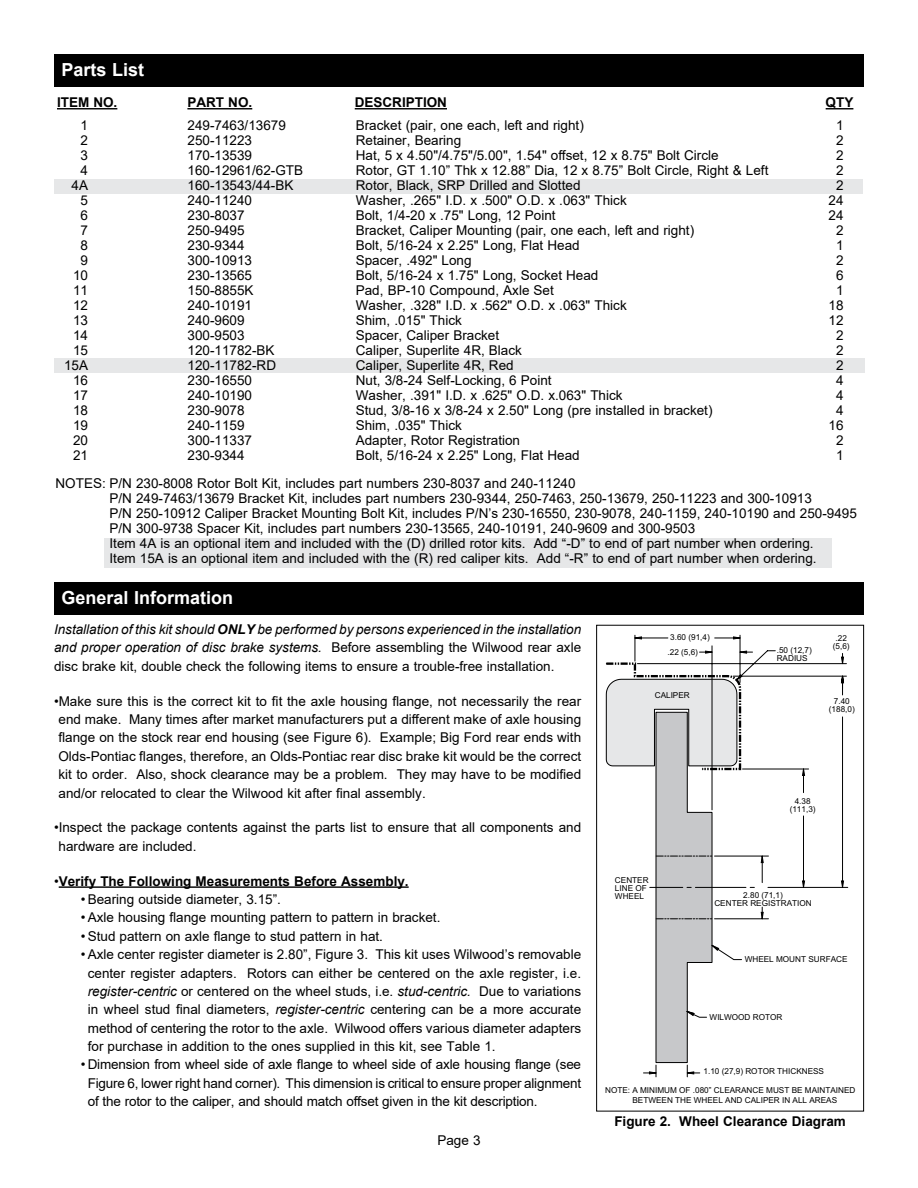
<style>
.page{position:relative;width:918px;height:1188px;background:#fff}
.page>*{position:absolute;margin:0;border:0;box-sizing:border-box;transform-origin:0 0}
.t1{font:700 18px "Arial";color:#fff}
.t2{font:13.5px/15px "Arial";color:#000}
.t3{font:italic 13.5px/18.3px "Arial";color:#000;text-align:justify}
.t4{font:700 13.5px "Arial";color:#000}
.t5{font:8.25px/8.2px "Arial";color:#000;text-align:center}
.s1{font-weight:700}
.s2{font-style:normal}
.s3{font-weight:400}
.s4{font-style:italic}
</style>
<div class="page">
<hr style="left:59px;top:886px;width:350px;height:2px;background:#000">
<div style="left:54px;top:179px;width:809px;height:15px;background:#e6e7e8"></div>
<div style="left:54px;top:358px;width:810px;height:14px;background:#e6e7e8"></div>
<div style="left:104px;top:538px;width:727px;height:30px;background:#e6e7e8"></div>
<svg style="left:634px;top:635px;width:214px;height:442px"></svg>
<svg style="left:841px;top:881px;width:3px;height:6px"></svg>
<svg style="left:803px;top:881px;width:2px;height:6px"></svg>
<svg style="left:803px;top:769px;width:2px;height:6px"></svg>
<svg style="left:841px;top:676px;width:3px;height:7px"></svg>
<svg style="left:841px;top:657px;width:3px;height:7px"></svg>
<svg style="left:734px;top:637px;width:6px;height:2px"></svg>
<svg style="left:635px;top:637px;width:6px;height:2px"></svg>
<svg style="left:740px;top:651px;width:7px;height:2px"></svg>
<svg style="left:706px;top:651px;width:6px;height:2px"></svg>
<svg style="left:687px;top:1072px;width:7px;height:2px"></svg>
<svg style="left:649px;top:1072px;width:7px;height:2px"></svg>
<svg style="left:605px;top:661px;width:158px;height:402px"></svg>
<div style="left:596px;top:625px;width:268px;height:486px;border:1px solid #000"></div>
<div style="left:54px;top:54px;width:810px;height:32px;background:#000"></div>
<div style="left:54px;top:582px;width:810px;height:32px;background:#000"></div>
<hr style="left:57px;top:108px;width:60px;height:1px;background:#000">
<hr style="left:187px;top:108px;width:65px;height:1px;background:#000">
<hr style="left:355px;top:108px;width:92px;height:1px;background:#000">
<svg style="left:826px;top:108px;width:27px;height:1px"></svg>
<h1 class="t1" style="left:62px;top:57px;width:84px">Parts List</h1>
<p class="t4" style="left:57px;top:93px;width:62px">ITEM NO.</p>
<p class="t4" style="left:187px;top:93px;width:66px">PART NO.</p>
<p class="t4" style="left:355px;top:93px;width:94px">DESCRIPTION</p>
<p class="t4" style="left:826px;top:93px;width:29px">QTY</p>
<p class="t2" style="left:188px;top:118px;width:117px">249-7463/13679<br>250-11223<br>170-13539<br>160-12961/62-GTB<br>160-13543/44-BK<br>240-11240<br>230-8037<br>250-9495<br>230-9344<br>300-10913<br>230-13565<br>150-8855K<br>240-10191<br>240-9609<br>300-9503<br>120-11782-BK<br>120-11782-RD<br>230-16550<br>240-10190<br>230-9078<br>240-1159<br>300-11337<br>230-9344</p>
<p class="t2" style="left:356px;top:118px;width:414px">Bracket (pair, one each, left and right)<br>Retainer, Bearing<br>Hat, 5 x 4.50"/4.75"/5.00", 1.54" offset, 12 x 8.75" Bolt Circle<br>Rotor, GT 1.10” Thk x 12.88” Dia, 12 x 8.75” Bolt Circle, Right &amp; Left Rotor, Black, SRP Drilled and Slotted<br>Washer, .265" I.D. x .500" O.D. x .063" Thick<br>Bolt, 1/4-20 x .75" Long, 12 Point<br>Bracket, Caliper Mounting (pair, one each, left and right)<br>Bolt, 5/16-24 x 2.25" Long, Flat Head<br>Spacer, .492" Long<br>Bolt, 5/16-24 x 1.75" Long, Socket Head<br>Pad, BP-10 Compound, Axle Set<br>Washer, .328" I.D. x .562" O.D. x .063" Thick<br>Shim, .015" Thick<br>Spacer, Caliper Bracket<br>Caliper, Superlite 4R, Black<br>Caliper, Superlite 4R, Red<br>Nut, 3/8-24 Self-Locking, 6 Point<br>Washer, .391" I.D. x .625" O.D. x.063" Thick<br>Stud, 3/8-16 x 3/8-24 x 2.50" Long (pre installed in bracket)<br>Shim, .035" Thick<br>Adapter, Rotor Registration<br>Bolt, 5/16-24 x 2.25" Long, Flat Head</p>
<p class="t2" style="left:64px;top:118px;width:26px;text-align:right">1<br>2<br>3<br>4<br>4A<br>5<br>6<br>7<br>8<br>9<br>10<br>11<br>12<br>13<br>14<br>15<br>15A<br>16<br>17<br>18<br>19<br>20<br>21</p>
<p class="t2" style="left:829px;top:118px;width:17px;text-align:center">1<br>2<br>2<br>2<br>2<br>24<br>24<br>2<br>1<br>2<br>6<br>1<br>18<br>12<br>2<br>2<br>2<br>4<br>4<br>4<br>16<br>2<br>1</p>
<p class="t2" style="left:110px;top:476px;width:749px;text-indent:-54px">NOTES: P/N 230-8008 Rotor Bolt Kit, includes part numbers 230-8037 and 240-11240<br>P/N 249-7463/13679 Bracket Kit, includes part numbers 230-9344, 250-7463, 250-13679, 250-11223 and 300-10913<br>P/N 250-10912 Caliper Bracket Mounting Bolt Kit, includes P/N’s 230-16550, 230-9078, 240-1159, 240-10190 and 250-9495<br>P/N 300-9738 Spacer Kit, includes part numbers 230-13565, 240-10191, 240-9609 and 300-9503<br>Item 4A is an optional item and included with the (D) drilled rotor kits. Add “-D” to end of part number when ordering.<br>Item 15A is an optional item and included with the (R) red caliper kits. Add “-R” to end of part number when ordering.</p>
<h1 class="t1" style="left:62px;top:585px;width:173px">General Information</h1>
<p class="t3" style="left:54px;top:620px;width:529px">Installation of this kit should <span class="s1">ONLY</span> be performed by persons experienced in the installation and proper operation of disc brake systems. <span class="s2">Before assembling the Wilwood rear axle disc brake kit, double check the following items to ensure a trouble-free installation.</span></p>
<p class="t2" style="left:58px;top:692px;width:524px;line-height:18.3px;text-align:justify;text-indent:-4px">•Make sure this is the correct kit to fit the axle housing flange, not necessarily the rear end make. Many times after market manufacturers put a different make of axle housing flange on the stock rear end housing (see Figure 6). Example; Big Ford rear ends with Olds-Pontiac flanges, therefore, an Olds-Pontiac rear disc brake kit would be the correct kit to order. Also, shock clearance may be a problem. They may have to be modified and/or relocated to clear the Wilwood kit after final assembly.</p>
<p class="t2" style="left:58px;top:818px;width:524px;line-height:18.3px;text-indent:-4px">•Inspect the package contents against the parts list to ensure that all components and hardware are included.</p>
<p class="t4" style="left:54px;top:871px;width:356px"><span class="s3">•</span>Verify The Following Measurements Before Assembly.</p>
<p class="t2" style="left:81px;top:892px;width:202px">• Bearing outside diameter, 3.15”.</p>
<p class="t2" style="left:81px;top:910px;width:361px">• Axle housing flange mounting pattern to pattern in bracket.</p>
<p class="t2" style="left:81px;top:928px;width:304px">• Stud pattern on axle flange to stud pattern in hat.</p>
<p class="t2" style="left:88px;top:945px;width:495px;line-height:18.3px;text-align:justify;text-indent:-7px">• Axle center register diameter is 2.80”, Figure 3. This kit uses Wilwood’s removable center register adapters. Rotors can either be centered on the axle register, i.e. <span class="s4">register-centric</span> or centered on the wheel studs, i.e. <span class="s4">stud-centric.</span> Due to variations in wheel stud final diameters, <span class="s4">register-centric</span> centering can be a more accurate method of centering the rotor to the axle. Wilwood offers various diameter adapters for purchase in addition to the ones supplied in this kit, see Table 1.</p>
<p class="t2" style="left:88px;top:1055px;width:495px;line-height:18.3px;text-align:justify;text-indent:-7px">• Dimension from wheel side of axle flange to wheel side of axle housing flange (see Figure 6, lower right hand corner). This dimension is critical to ensure proper alignment of the rotor to the caliper, and should match offset given in the kit description.</p>
<p class="t2" style="left:437px;top:1133px;width:45px">Page 3</p>
<p class="t5" style="left:670px;top:634px;width:41px">3.60 (91,4)</p>
<p class="t5" style="left:668px;top:649px;width:32px">.22 (5,6)</p>
<p class="t5" style="left:655px;top:691px;width:37px">CALIPER</p>
<p class="t5" style="left:777px;top:647px;width:37px;text-align:left">.50 (12,7)<br>RADIUS</p>
<p class="t5" style="left:833px;top:635px;width:18px">.22 (5,6)</p>
<p class="t5" style="left:829px;top:698px;width:27px">7.40 (188,0)</p>
<p class="t5" style="left:615px;top:876px;width:35px;text-align:left">CENTER<br>LINE OF<br>WHEEL</p>
<p class="t5" style="left:790px;top:797px;width:27px">4.38 (111,3)</p>
<p class="t5" style="left:714px;top:891px;width:99px">2.80 (71,1)<br>CENTER REGISTRATION</p>
<p class="t5" style="left:745px;top:956px;width:104px">WHEEL MOUNT SURFACE</p>
<p class="t5" style="left:710px;top:1014px;width:74px">WILWOOD ROTOR</p>
<p class="t5" style="left:704px;top:1068px;width:122px">1.10 (27,9) ROTOR THICKNESS</p>
<p class="t5" style="left:632px;top:1086px;width:224px;line-height:9.9px;text-align:left;text-indent:-27px">NOTE: A MINIMUM OF .080” CLEARANCE MUST BE MAINTAINED<br>BETWEEN THE WHEEL AND CALIPER IN ALL AREAS</p>
<p class="t4" style="left:614px;top:1112px;width:233px">Figure 2. Wheel Clearance Diagram</p>
</div>
